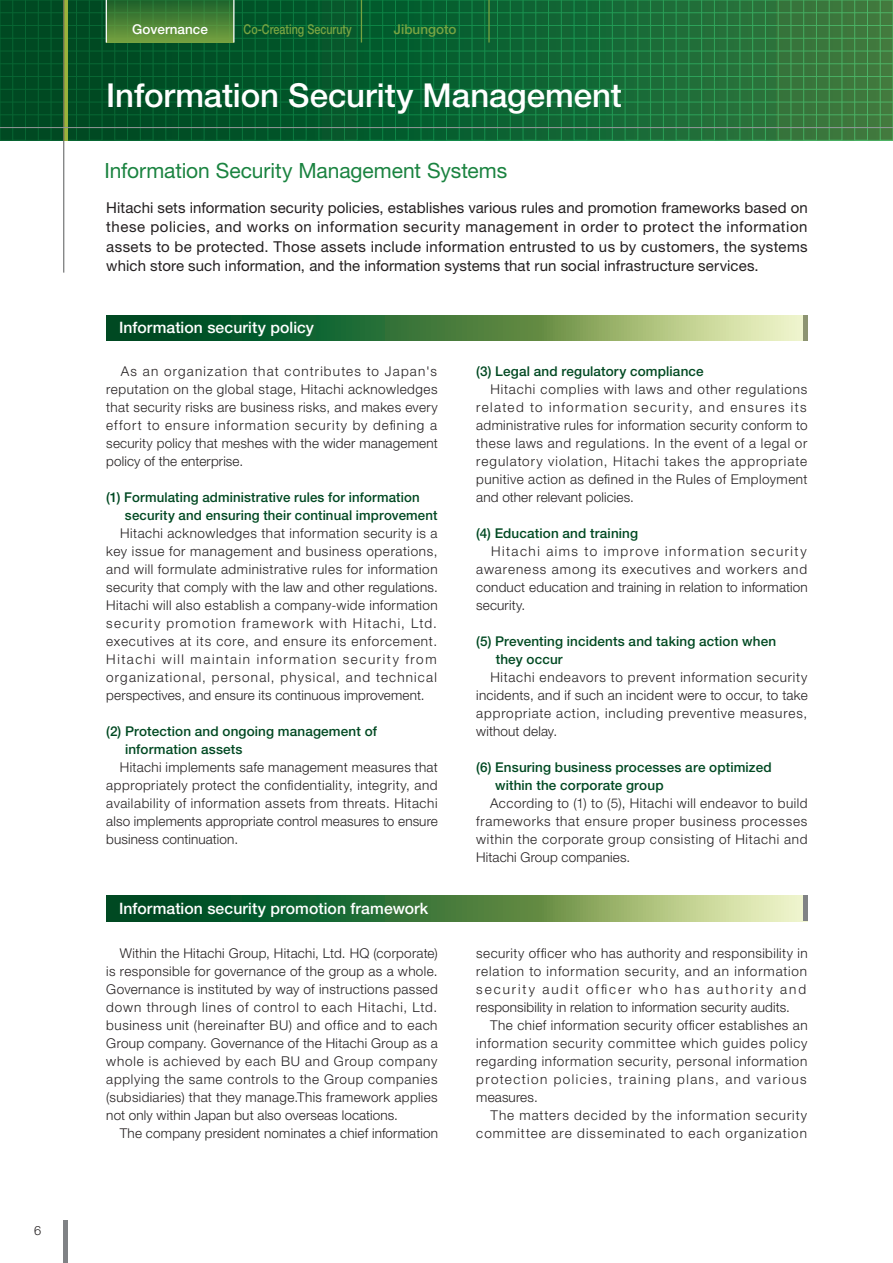
<style>
.page{position:relative;width:893px;height:1263px;background:#fff}
.page>*{position:absolute;margin:0;border:0;box-sizing:border-box;transform-origin:0 0}
.t1{font:500 33px "Helvetica Neue LT Pro";letter-spacing:-.005em;color:#fff}
.t2{font:21px "Helvetica Neue LT Pro";letter-spacing:-.005em;color:#1a8340}
.t3{font:500 15.75px "Helvetica Neue LT Pro";letter-spacing:.005em;color:#fff}
.t4{font:15px/19.5px "Helvetica Neue LT Pro";letter-spacing:.005em;color:#231f20;text-align:justify}
.t5{font:300 13.5px/18px "Helvetica Neue LT Pro";letter-spacing:.015em;color:#231f20;text-align:justify}
.t6{font:500 13.5px/18px "Helvetica Neue LT Pro";letter-spacing:.01em;color:#004922}
.t7{font:300 13.5px/17.9px "Helvetica Neue LT Pro";letter-spacing:.07em;color:#231f20;text-align:right}
.t8{font:500 13.5px "Helvetica Neue LT Pro";color:#78a341;scale:.8 1}
.t9{font:500 13.5px "Helvetica Neue LT Pro";color:#fff}
.t10{font:500 13.5px "Helvetica Neue LT Pro";color:#78a341}
.t11{font:300 12.75px "Helvetica Neue LT Std";color:#231f20}
</style>
<div class="page">
<svg style="left:106px;top:896px;width:702px;height:25px;background:#588a52"></svg>
<svg style="left:0;top:0;width:893px;height:141px;background:#136633"></svg>
<svg style="left:64px;top:0;width:4px;height:140px"></svg>
<hr style="left:64px;top:1220px;width:4px;height:43px;background:#808285">
<hr style="left:63px;top:0;width:1px;height:273px;background:#57585a">
<hr style="left:0;top:127px;width:893px;height:1px;background:#939598">
<div style="left:106px;top:0;width:128px;height:43px;background:linear-gradient(to bottom,#1d642d,#76a240)"></div>
<hr style="left:233px;top:0;width:1px;height:43px;background:#fff">
<hr style="left:361px;top:0;width:1px;height:43px;background:#78a341">
<hr style="left:488px;top:0;width:2px;height:43px;background:#78a341">
<hr style="left:106px;top:0;width:1px;height:43px;background:#fff">
<hr style="left:803px;top:896px;width:4px;height:25px;background:#808285">
<svg style="left:106px;top:315px;width:702px;height:26px;background:#588b52"></svg>
<p class="t11" style="left:34px;top:1223px;width:9px">6</p>
<p class="t9" style="left:132px;top:21px;width:77px">Governance</p>
<p class="t8" style="left:244px;top:21px;width:137px">Co-Creating Securuty</p>
<p class="t10" style="left:394px;top:21px;width:64px">Jibungoto</p>
<h1 class="t1" style="left:106px;top:75px;width:517px">Information Security Management</h1>
<h2 class="t2" style="left:105px;top:158px;width:404px">Information Security Management Systems</h2>
<p class="t4" style="left:106px;top:197px;width:703px">Hitachi sets information security policies, establishes various rules and promotion frameworks based on these policies, and works on information security management in order to protect the information assets to be protected. Those assets include information entrusted to us by customers, the systems which store such information, and the information systems that run social infrastructure services.</p>
<p class="t3" style="left:119px;top:318px;width:197px">Information security policy</p>
<p class="t5" style="left:106px;top:362px;width:333px;text-indent:15px">As an organization that contributes to Japan's reputation on the global stage, Hitachi acknowledges that security risks are business risks, and makes every effort to ensure information security by defining a security policy that meshes with the wider management policy of the enterprise.</p>
<p class="t6" style="left:125px;top:488px;width:314px;text-indent:-19px">(1) Formulating administrative rules for information security and ensuring their continual improvement</p>
<p class="t5" style="left:106px;top:524px;width:333px;text-indent:14px">Hitachi acknowledges that information security is a key issue for management and business operations, and will formulate administrative rules for information security that comply with the law and other regulations.<br>Hitachi will also establish a company-wide information security promotion framework with Hitachi, Ltd. executives at its core, and ensure its enforcement.<br>Hitachi will maintain information security from organizational, personal, physical, and technical perspectives, and ensure its continuous improvement.</p>
<p class="t6" style="left:125px;top:722px;width:253px;text-indent:-19px">(2) Protection and ongoing management of information assets</p>
<p class="t5" style="left:106px;top:758px;width:333px;text-indent:14px">Hitachi implements safe management measures that appropriately protect the confidentiality, integrity, and availability of information assets from threats. Hitachi also implements appropriate control measures to ensure business continuation.</p>
<p class="t3" style="left:119px;top:899px;width:311px">Information security promotion framework</p>
<p class="t5" style="left:106px;top:944px;width:333px;text-indent:14px">Within the Hitachi Group, Hitachi, Ltd. HQ (corporate) is responsible for governance of the group as a whole.<br>Governance is instituted by way of instructions passed down through lines of control to each Hitachi, Ltd. business unit (hereinafter BU) and office and to each Group company. Governance of the Hitachi Group as a whole is achieved by each BU and Group company applying the same controls to the Group companies (subsidiaries) that they manage.This framework applies not only within Japan but also overseas locations.</p>
<p class="t5" style="left:120px;top:1124px;width:320px">The company president nominates a chief information</p>
<p class="t6" style="left:476px;top:362px;width:229px">(3) Legal and regulatory compliance</p>
<p class="t5" style="left:476px;top:380px;width:333px;text-indent:14px">Hitachi complies with laws and other regulations related to information security, and ensures its administrative rules for information security conform to these laws and regulations. In the event of a legal or regulatory violation, Hitachi takes the appropriate punitive action as defined in the Rules of Employment and other relevant policies.</p>
<p class="t6" style="left:476px;top:524px;width:163px">(4) Education and training</p>
<p class="t5" style="left:476px;top:542px;width:333px;text-indent:15px">Hitachi aims to improve information security awareness among its executives and workers and conduct education and training in relation to information security.</p>
<p class="t6" style="left:496px;top:632px;width:282px;text-indent:-19px">(5) Preventing incidents and taking action when they occur</p>
<p class="t5" style="left:476px;top:668px;width:333px;text-indent:14px">Hitachi endeavors to prevent information security incidents, and if such an incident were to occur, to take appropriate action, including preventive measures, without delay.</p>
<p class="t6" style="left:495px;top:758px;width:278px;text-indent:-19px">(6) Ensuring business processes are optimized within the corporate group</p>
<p class="t5" style="left:476px;top:794px;width:333px;text-indent:14px">According to (1) to (5), Hitachi will endeavor to build frameworks that ensure proper business processes within the corporate group consisting of Hitachi and Hitachi Group companies.</p>
<p class="t5" style="left:476px;top:944px;width:333px">security officer who has authority and responsibility in relation to information security, and an information security audit officer who has authority and responsibility in relation to information security audits.</p>
<p class="t5" style="left:476px;top:1016px;width:333px;text-indent:14px">The chief information security officer establishes an information security committee which guides policy regarding information security, personal information protection policies, training plans, and various measures.</p>
<p class="t7" style="left:476px;top:1106px;width:332px">The matters decided by the information security committee are disseminated to each organization</p>
</div>
